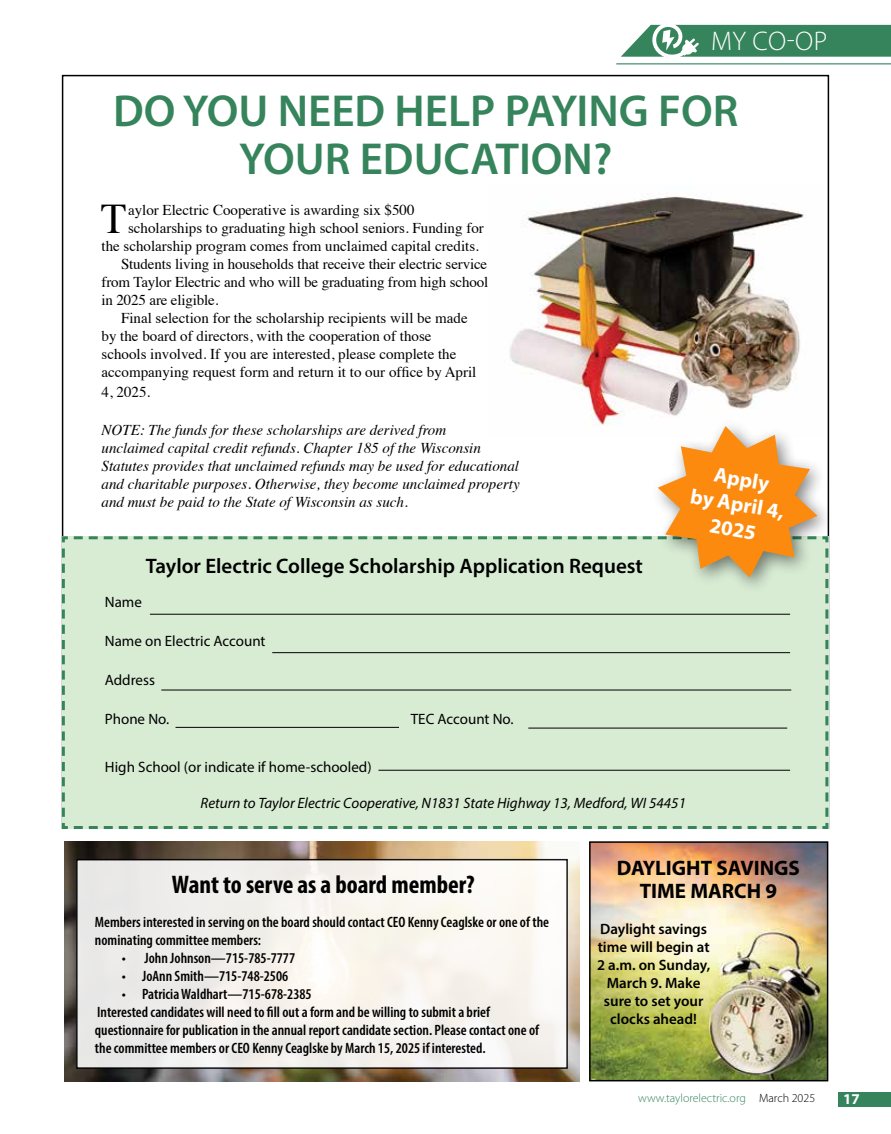
<style>
.page{position:relative;width:891px;height:1134px;background:#fff}
.page>*{position:absolute;margin:0;border:0;box-sizing:border-box;transform-origin:0 0}
.t1{font:600 45px/48px "Myriad Pro";color:#35845c;text-align:center}
.t2{font:42.15px "Times";color:#000}
.t3{font:300 27px "Myriad Pro";color:#fff}
.t4{font:700 condensed 25.5px "Myriad Pro";color:#000}
.t5{font:600 21px "Myriad Pro";color:#000}
.t6{font:700 21px/22.5px "Myriad Pro";color:#000;text-align:center}
.t7{font:700 21px/25.2px "Myriad Pro";color:#fff;text-align:center}
.t8{font:15px "Times";color:#000}
.t9{font:600 condensed 15px/18px "Myriad Pro";color:#000}
.t10{font:italic 15px/18px "Times";color:#000}
.t11{font:15px "Myriad Pro";color:#000}
.t12{font:600 15px/18px "Myriad Pro";color:#000;text-align:center}
.t13{font:italic 15px "Myriad Pro";color:#000}
.t14{font:700 15px "Myriad Pro";color:#fff}
.t15{font:300 12px "Myriad Pro";color:#35845c}
.s1{color:#000}
</style>
<div class="page">
<img style="left:64px;top:841px;width:515px;height:240px">
<div style="left:77px;top:860px;width:490px;height:208px;background:linear-gradient(to right,#eae9e7,#fdf9f3)"></div>
<div style="left:76px;top:859px;width:492px;height:210px;border:2px solid #000"></div>
<img style="left:510px;top:193px;width:294px;height:233px">
<hr style="left:616px;top:63px;width:275px;height:1px;background:#35845c">
<svg style="left:621px;top:24px;width:270px;height:33px;background:#559775"></svg>
<div style="left:838px;top:1092px;width:53px;height:14px;background:#35845c"></div>
<div style="left:61px;top:535px;width:769px;height:294px;background:#d8ecd4"></div>
<div style="left:650px;top:418px;width:185px;height:177px;background:#000;opacity:.5"></div>
<svg style="left:71px;top:426px;width:746px;height:152px"></svg>
<img style="left:592px;top:844px;width:233px;height:234px">
<div style="left:589px;top:841px;width:239px;height:240px;border:2px solid #000"></div>
<h3 class="t3" style="left:711px;top:24px;width:118px">MY CO-OP</h3>
<h1 class="t1" style="left:113px;top:85px;width:627px">DO YOU NEED HELP PAYING FOR<br>YOUR EDUCATION?</h1>
<h2 class="t2" style="left:101px;top:179px;width:27px">T</h2>
<p class="t8" style="left:128px;top:196px;width:288px">aylor Electric Cooperative is awarding six $500</p>
<p class="t8" style="left:128px;top:214px;width:357px">scholarships to graduating high school seniors. Funding for</p>
<p class="t8" style="left:102px;top:232px;width:379px">the scholarship program comes from unclaimed capital credits.</p>
<p class="t8" style="left:121px;top:250px;width:368px">Students living in households that receive their electric service</p>
<p class="t8" style="left:102px;top:268px;width:388px">from Taylor Electric and who will be graduating from high school</p>
<p class="t8" style="left:102px;top:286px;width:118px">in 2025 are eligible.</p>
<p class="t8" style="left:121px;top:304px;width:348px">Final selection for the scholarship recipients will be made</p>
<p class="t8" style="left:102px;top:322px;width:331px">by the board of directors, with the cooperation of those</p>
<p class="t8" style="left:102px;top:340px;width:356px">schools involved. If you are interested, please complete the</p>
<p class="t8" style="left:102px;top:358px;width:376px">accompanying request form and return it to our office by April</p>
<p class="t8" style="left:102px;top:378px;width:50px">4, 2025.</p>
<p class="t10" style="left:102px;top:420px;width:420px">NOTE: The funds for these scholarships are derived from<br>unclaimed capital credit refunds. Chapter 185 of the Wisconsin Statutes provides that unclaimed refunds may be used for educational and charitable purposes. Otherwise, they become unclaimed property and must be paid to the State of Wisconsin as such.</p>
<h3 class="t5" style="left:146px;top:553px;width:499px">Taylor Electric College Scholarship Application Request</h3>
<p class="t11" style="left:105px;top:593px;width:39px">Name</p>
<p class="t11" style="left:105px;top:632px;width:162px">Name on Electric Account</p>
<p class="t11" style="left:105px;top:671px;width:52px">Address</p>
<p class="t11" style="left:105px;top:710px;width:66px">Phone No.</p>
<p class="t11" style="left:411px;top:710px;width:104px">TEC Account No.</p>
<p class="t11" style="left:105px;top:758px;width:268px">High School (or indicate if home-schooled)</p>
<h3 class="t7" style="left:697px;top:458px;width:96px;rotate:10deg">Apply<br>by April 4,<br>2025</h3>
<p class="t13" style="left:200px;top:793px;width:487px">Return to Taylor Electric Cooperative, N1831 State Highway 13, Medford, WI 54451</p>
<h3 class="t4" style="left:172px;top:868px;width:304px">Want to serve as a board member?</h3>
<p class="t9" style="left:95px;top:913px;width:456px">Members interested in serving on the board should contact CEO Kenny Ceaglske or one of the nominating committee members:</p>
<p class="t9" style="left:122px;top:949px;width:175px">• John Johnson—715-785-7777</p>
<p class="t9" style="left:122px;top:967px;width:168px">• JoAnn Smith—715-748-2506</p>
<p class="t9" style="left:95px;top:985px;width:446px;text-indent:27px">• Patricia Waldhart—715-678-2385<br>Interested candidates will need to fill out a form and be willing to submit a brief questionnaire for publication in the annual report candidate section. Please contact one of the committee members or CEO Kenny Ceaglske by March 15, 2025 if interested.</p>
<h3 class="t6" style="left:617px;top:856px;width:184px">DAYLIGHT SAVINGS<br>TIME MARCH 9</h3>
<p class="t12" style="left:597px;top:920px;width:115px">Daylight savings time will begin at<br>2 a.m. on Sunday,<br>March 9. Make sure to set your clocks ahead!</p>
<p class="t15" style="left:638px;top:1091px;width:178px">www.taylorelectric.org <span class="s1">March 2025</span></p>
<p class="t14" style="left:843px;top:1089px;width:18px">17</p>
</div>
